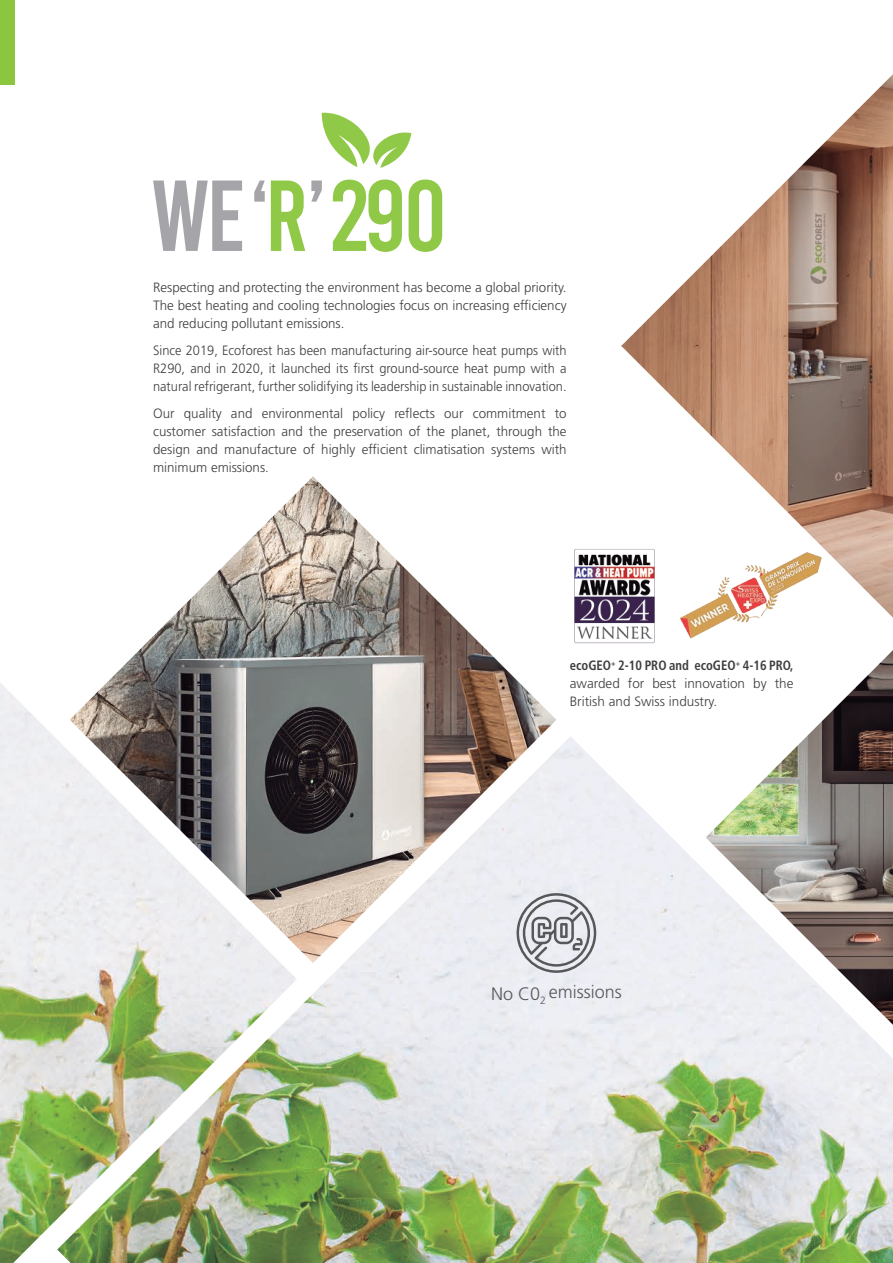
<style>
.page{position:relative;width:893px;height:1263px;background:#fff}
.page>*{position:absolute;margin:0;border:0;box-sizing:border-box;transform-origin:0 0}
.t1{font:300 18px "Frutiger LT Std";color:#57585a}
.t2{font:300 13.5px/18px "Frutiger LT Std";color:#3e3e3f;text-align:justify}
.t3{font:300 13.5px/18px "Frutiger LT Std";color:#3e3e3f;text-align:justify;scale:.95 1}
.s1{font-weight:700;font-stretch:condensed}
</style>
<div class="page">
<div style="left:0;top:0;width:15px;height:85px;background:#8bc63e"></div>
<img style="left:0;top:683px;width:893px;height:580px">
<img style="left:70px;top:476px;width:486px;height:487px">
<img style="left:706px;top:650px;width:187px;height:375px">
<img style="left:621px;top:74px;width:272px;height:544px">
<svg style="left:517px;top:893px;width:79px;height:80px;background:#c0c2c6"></svg>
<svg style="left:322px;top:113px;width:89px;height:55px"></svg>
<svg style="left:271px;top:180px;width:34px;height:71px"></svg>
<svg style="left:333px;top:179px;width:69px;height:73px"></svg>
<svg style="left:409px;top:179px;width:33px;height:73px"></svg>
<svg style="left:254px;top:180px;width:11px;height:22px"></svg>
<svg style="left:311px;top:180px;width:11px;height:22px"></svg>
<svg style="left:153px;top:180px;width:89px;height:71px"></svg>
<img style="left:574px;top:544px;width:85px;height:100px">
<img style="left:677px;top:551px;width:149px;height:88px">
<p class="t2" style="left:153px;top:279px;width:415px">Respecting and protecting the environment has become a global priority.<br>The best heating and cooling technologies focus on increasing efficiency and reducing pollutant emissions.</p>
<p class="t3" style="left:153px;top:342px;width:437px">Since 2019, Ecoforest has been manufacturing air-source heat pumps with R290, and in 2020, it launched its first ground-source heat pump with a natural refrigerant, further solidifying its leadership in sustainable innovation.</p>
<p class="t2" style="left:153px;top:405px;width:415px">Our quality and environmental policy reflects our commitment to customer satisfaction and the preservation of the planet, through the design and manufacture of highly efficient climatisation systems with minimum emissions.</p>
<p class="t2" style="left:570px;top:657px;width:225px"><span class="s1">ecoGEO</span><sup>+</sup> <span class="s1">2-10 PRO and ecoGEO</span><sup>+</sup> <span class="s1">4-16 PRO, </span>awarded for best innovation by the British and Swiss industry.</p>
<h1 class="t1" style="left:491px;top:982px;width:132px">No C0<sub>2</sub> emissions</h1>
</div>
